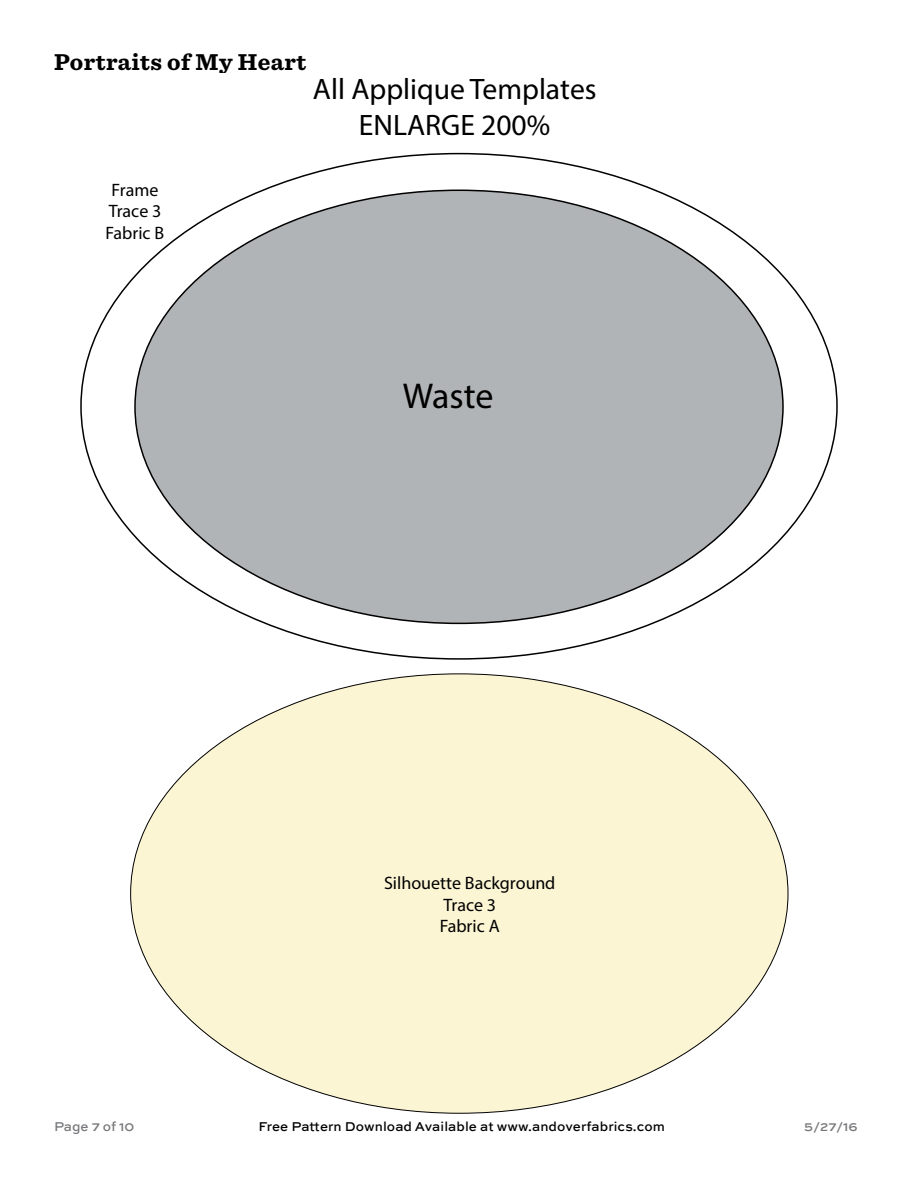
<style>
.page{position:relative;width:918px;height:1188px;background:#fff}
.page>*{position:absolute;margin:0;border:0;box-sizing:border-box;transform-origin:0 0}
.t1{font:36px "Myriad Pro";letter-spacing:-.005em;color:#000}
.t2{font:29.7px/35.5px "Myriad Pro";color:#000;text-align:center}
.t3{font:700 24px "Sentinel";letter-spacing:.02em;color:#000}
.t4{font:18px/21.6px "Myriad Pro";color:#000;text-align:center}
.t5{font:500 13.5px "Sweet Sans Pro";letter-spacing:.005em;color:#000}
.t6{font:500 13.5px "Sweet Sans Pro";color:#77787b}
</style>
<div class="page">
<div style="left:135px;top:190px;width:648px;height:433px;background:#b1b4b6;border-radius:50%"></div>
<div style="left:131px;top:674px;width:657px;height:439px;background:#fcf5d4;border-radius:50%"></div>
<h3 class="t3" style="left:54px;top:43px;width:254px">Portraits of My Heart</h3>
<h3 class="t4" style="left:106px;top:179px;width:60px">Frame<br>Trace 3<br>Fabric B</h3>
<h2 class="t2" style="left:313px;top:71px;width:285px">All Applique Templates<br>ENLARGE 200%</h2>
<h1 class="t1" style="left:403px;top:373px;width:92px">Waste</h1>
<p class="t6" style="left:54px;top:1116px;width:82px">Page 7 of 10</p>
<h3 class="t4" style="left:384px;top:872px;width:173px">Silhouette Background<br>Trace 3<br>Fabric A</h3>
<p class="t5" style="left:259px;top:1117px;width:408px">Free Pattern Download Available at www.andoverfabrics.com</p>
<p class="t6" style="left:804px;top:1117px;width:55px">5/27/16</p>
</div>
